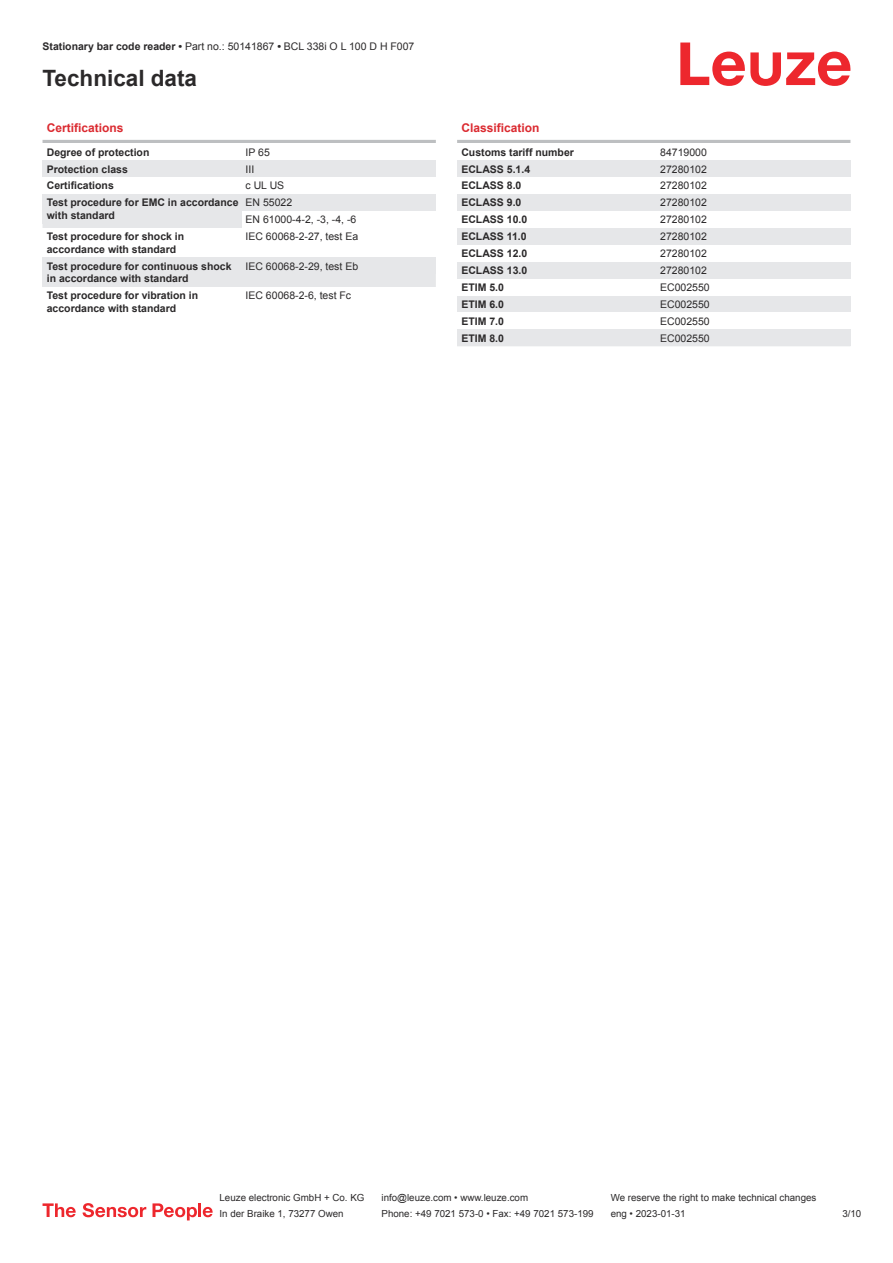
<style>
.page{position:relative;width:893px;height:1263px;background:#fff}
.page>*{position:absolute;margin:0;border:0;box-sizing:border-box;transform-origin:0 0}
.t1{font:700 22.5px "Arial";color:#2b292a}
.t2{font:700 12px "Arial";color:#db2a30}
.t3{font:700 10.5px/12.6px "Arial";color:#2b292a}
.t4{font:10.5px/17px "Arial";color:#2b292a}
.t5{font:9.75px "Arial";color:#2b292a}
.s1{font-weight:700}
</style>
<div class="page">
<svg style="left:680px;top:43px;width:170px;height:43px"></svg>
<svg style="left:43px;top:224px;width:393px;height:63px;fill:#e6e7e9"></svg>
<hr style="left:43px;top:140px;width:393px;height:3px;background:#bdbfc1">
<div style="left:43px;top:160px;width:199px;height:17px;background:#e6e7e9"></div>
<div style="left:242px;top:160px;width:194px;height:17px;background:#e6e7e9"></div>
<div style="left:43px;top:194px;width:199px;height:30px;background:#e6e7e9"></div>
<div style="left:242px;top:194px;width:194px;height:17px;background:#e6e7e9"></div>
<div style="left:242px;top:211px;width:194px;height:17px;background:#fff"></div>
<div style="left:43px;top:228px;width:199px;height:29px;background:#fff"></div>
<div style="left:242px;top:228px;width:194px;height:17px;background:#fff"></div>
<div style="left:43px;top:257px;width:199px;height:30px;background:#e6e7e9"></div>
<div style="left:242px;top:257px;width:194px;height:17px;background:#e6e7e9"></div>
<hr style="left:457px;top:140px;width:393px;height:3px;background:#bdbfc1">
<div style="left:457px;top:160px;width:200px;height:17px;background:#e6e7e9"></div>
<div style="left:657px;top:160px;width:193px;height:17px;background:#e6e7e9"></div>
<div style="left:457px;top:194px;width:200px;height:17px;background:#e6e7e9"></div>
<div style="left:657px;top:194px;width:193px;height:17px;background:#e6e7e9"></div>
<div style="left:457px;top:228px;width:200px;height:17px;background:#e6e7e9"></div>
<div style="left:657px;top:228px;width:193px;height:17px;background:#e6e7e9"></div>
<div style="left:457px;top:262px;width:200px;height:17px;background:#e6e7e9"></div>
<div style="left:657px;top:262px;width:193px;height:17px;background:#e6e7e9"></div>
<div style="left:457px;top:296px;width:200px;height:16px;background:#e6e7e9"></div>
<div style="left:657px;top:296px;width:193px;height:16px;background:#e6e7e9"></div>
<div style="left:457px;top:329px;width:200px;height:17px;background:#e6e7e9"></div>
<div style="left:657px;top:329px;width:193px;height:17px;background:#e6e7e9"></div>
<svg style="left:43px;top:1203px;width:33px;height:14px"></svg>
<svg style="left:83px;top:1203px;width:63px;height:14px"></svg>
<svg style="left:153px;top:1203px;width:44px;height:17px"></svg>
<hr style="left:198px;top:1203px;width:3px;height:14px;background:#ed272d">
<svg style="left:203px;top:1207px;width:10px;height:10px"></svg>
<p class="t4" style="left:43px;top:39px;width:373px"><span class="s1">Stationary bar code reader •</span> Part no.: 50141867 <span class="s1">•</span> BCL 338i O L 100 D H F007</p>
<h1 class="t1" style="left:43px;top:70px;width:156px">Technical data</h1>
<p class="t2" style="left:47px;top:123px;width:78px">Certifications</p>
<p class="t3" style="left:47px;top:147px;width:104px">Degree of protection</p>
<p class="t4" style="left:246px;top:144px;width:26px">IP 65</p>
<p class="t3" style="left:47px;top:164px;width:83px">Protection class</p>
<p class="t4" style="left:246px;top:161px;width:10px">III</p>
<p class="t3" style="left:47px;top:180px;width:69px">Certifications</p>
<p class="t4" style="left:246px;top:178px;width:40px">c UL US</p>
<p class="t3" style="left:47px;top:197px;width:193px">Test procedure for EMC in accordance with standard</p>
<p class="t4" style="left:246px;top:195px;width:112px">EN 55022<br>EN 61000-4-2, -3, -4, -6</p>
<p class="t3" style="left:47px;top:231px;width:139px">Test procedure for shock in accordance with standard</p>
<p class="t4" style="left:246px;top:229px;width:114px">IEC 60068-2-27, test Ea</p>
<p class="t3" style="left:47px;top:261px;width:186px">Test procedure for continuous shock in accordance with standard</p>
<p class="t4" style="left:246px;top:258px;width:114px">IEC 60068-2-29, test Eb</p>
<p class="t3" style="left:47px;top:290px;width:153px">Test procedure for vibration in accordance with standard</p>
<p class="t4" style="left:246px;top:288px;width:107px">IEC 60068-2-6, test Fc</p>
<p class="t2" style="left:461px;top:123px;width:80px">Classification</p>
<p class="t3" style="left:461px;top:147px;width:114px">Customs tariff number</p>
<p class="t4" style="left:660px;top:144px;width:48px">84719000</p>
<p class="t3" style="left:461px;top:164px;width:70px">ECLASS 5.1.4</p>
<p class="t4" style="left:660px;top:161px;width:48px">27280102</p>
<p class="t3" style="left:461px;top:180px;width:62px">ECLASS 8.0</p>
<p class="t4" style="left:660px;top:178px;width:48px">27280102</p>
<p class="t3" style="left:461px;top:197px;width:62px">ECLASS 9.0</p>
<p class="t4" style="left:660px;top:195px;width:48px">27280102</p>
<p class="t3" style="left:461px;top:214px;width:67px">ECLASS 10.0</p>
<p class="t4" style="left:660px;top:212px;width:48px">27280102</p>
<p class="t3" style="left:461px;top:231px;width:67px">ECLASS 11.0</p>
<p class="t4" style="left:660px;top:229px;width:48px">27280102</p>
<p class="t3" style="left:461px;top:248px;width:67px">ECLASS 12.0</p>
<p class="t4" style="left:660px;top:246px;width:48px">27280102</p>
<p class="t3" style="left:461px;top:265px;width:67px">ECLASS 13.0</p>
<p class="t4" style="left:660px;top:263px;width:48px">27280102</p>
<p class="t3" style="left:461px;top:282px;width:44px">ETIM 5.0</p>
<p class="t4" style="left:660px;top:280px;width:51px">EC002550</p>
<p class="t3" style="left:461px;top:299px;width:44px">ETIM 6.0</p>
<p class="t4" style="left:660px;top:297px;width:51px">EC002550</p>
<p class="t3" style="left:461px;top:316px;width:44px">ETIM 7.0</p>
<p class="t4" style="left:660px;top:313px;width:51px">EC002550</p>
<p class="t3" style="left:461px;top:333px;width:44px">ETIM 8.0</p>
<p class="t4" style="left:660px;top:330px;width:51px">EC002550</p>
<p class="t5" style="left:220px;top:1194px;width:146px">Leuze electronic GmbH + Co. KG</p>
<p class="t5" style="left:381px;top:1194px;width:148px">info@leuze.com • www.leuze.com</p>
<p class="t5" style="left:611px;top:1194px;width:207px">We reserve the right to make technical changes</p>
<p class="t5" style="left:220px;top:1210px;width:126px">In der Braike 1, 73277 Owen</p>
<p class="t5" style="left:381px;top:1210px;width:214px">Phone: +49 7021 573-0 • Fax: +49 7021 573-199</p>
<p class="t5" style="left:611px;top:1210px;width:76px">eng • 2023-01-31</p>
<p class="t5" style="left:842px;top:1210px;width:20px">3 /10</p>
</div>
